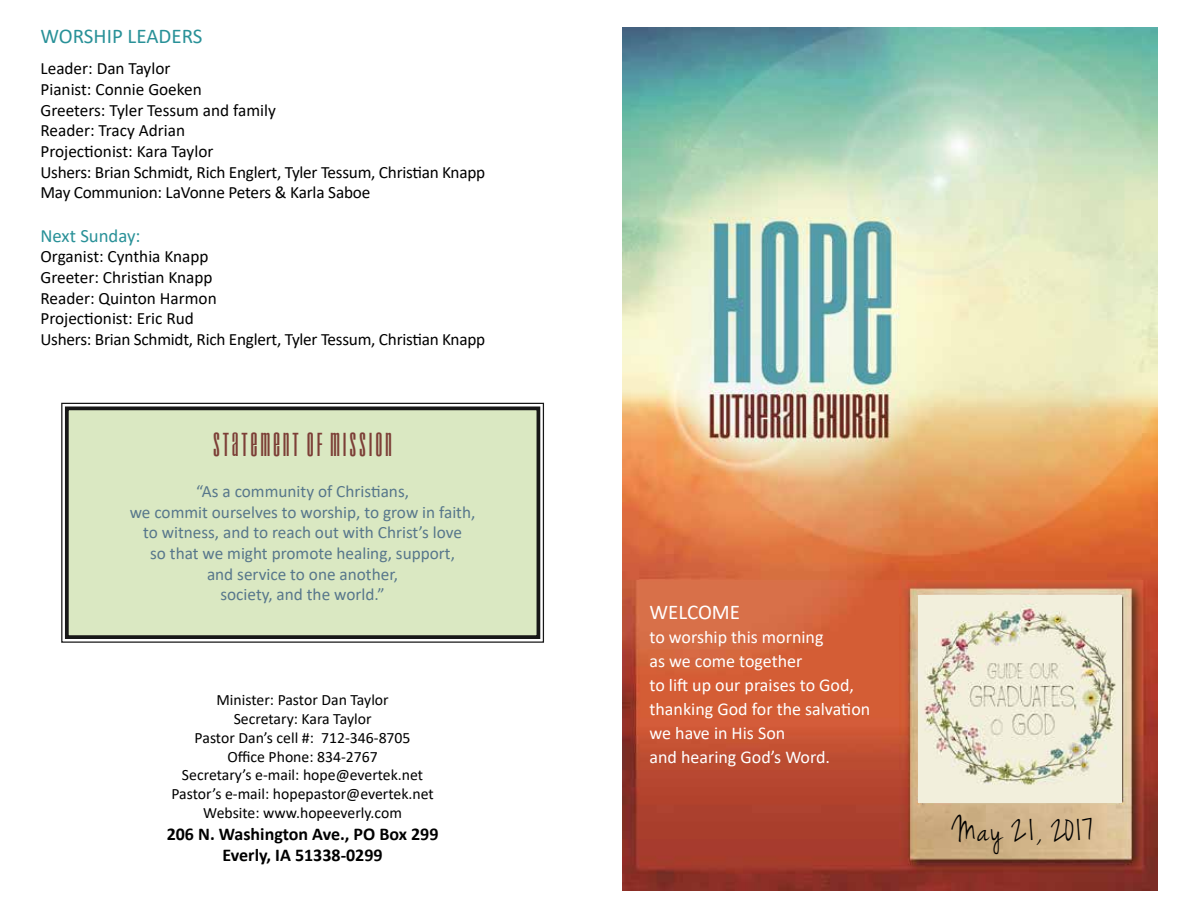
<style>
.page{position:relative;width:1188px;height:918px;background:#fff}
.page>*{position:absolute;margin:0;border:0;box-sizing:border-box;transform-origin:0 0}
.t1{font:37.5px "Jenna Sue";letter-spacing:-.035em;color:#000}
.t2{font:27px "Droid";letter-spacing:.1em;color:#702c23}
.t3{font:21px "Calibri";color:#299198}
.t4{font:21px "Calibri";color:#fff}
.t5{font:18.75px "Calibri";color:#299198}
.t6{font:18px/24px "Calibri";color:#fff}
.t7{font:700 18px/21.6px "Calibri";color:#000;text-align:center}
.t8{font:17.25px/20.7px "Calibri";letter-spacing:-.01em;color:#000}
.t9{font:17.25px/20.7px "Calibri";color:#476a80;text-align:center}
.t10{font:15.75px/18.9px "Calibri";color:#000;text-align:center}
</style>
<div class="page">
<img style="left:622px;top:27px;width:535px;height:864px">
<svg style="left:61px;top:402px;width:483px;height:241px;background:#838383"></svg>
<svg style="left:63px;top:405px;width:479px;height:236px;background:#d1debb"></svg>
<img style="left:918px;top:596px;width:203px;height:207px">
<p class="t3" style="left:40px;top:21px;width:164px">WORSHIP LEADERS</p>
<p class="t8" style="left:40px;top:58px;width:446px">Leader: Dan Taylor<br>Pianist: Connie Goeken<br>Greeters: Tyler Tessum and family<br>Reader: Tracy Adrian<br>Projectionist: Kara Taylor<br>Ushers: Brian Schmidt, Rich Englert, Tyler Tessum, Christian Knapp May Communion: LaVonne Peters &amp; Karla Saboe</p>
<p class="t5" style="left:40px;top:222px;width:102px">Next Sunday:</p>
<p class="t8" style="left:40px;top:246px;width:446px">Organist: Cynthia Knapp<br>Greeter: Christian Knapp<br>Reader: Quinton Harmon<br>Projectionist: Eric Rud<br>Ushers: Brian Schmidt, Rich Englert, Tyler Tessum, Christian Knapp</p>
<h2 class="t2" style="left:213px;top:428px;width:180px">STATEMENT OF MISSION</h2>
<p class="t9" style="left:130px;top:480px;width:347px">“As a community of Christians,<br>we commit ourselves to worship, to grow in faith, to witness, and to reach out with Christ’s love<br>so that we might promote healing, support,<br>and service to one another,<br>society, and the world.”</p>
<p class="t10" style="left:171px;top:690px;width:264px">Minister: Pastor Dan Taylor<br>Secretary: Kara Taylor<br>Pastor Dan’s cell #: 712-346-8705<br>Office Phone: 834-2767<br>Secretary’s e-mail: hope@evertek.net<br>Pastor’s e-mail: hopepastor@evertek.net<br>Website: www.hopeeverly.com</p>
<p class="t7" style="left:167px;top:823px;width:273px">206 N. Washington Ave., PO Box 299<br>Everly, IA 51338-0299</p>
<p class="t4" style="left:650px;top:597px;width:92px">WELCOME</p>
<p class="t6" style="left:650px;top:624px;width:222px">to worship this morning<br>as we come together<br>to lift up our praises to God, thanking God for the salvation we have in His Son<br>and hearing God’s Word.</p>
<h1 class="t1" style="left:953px;top:809px;width:141px">May 21, 2017</h1>
</div>
